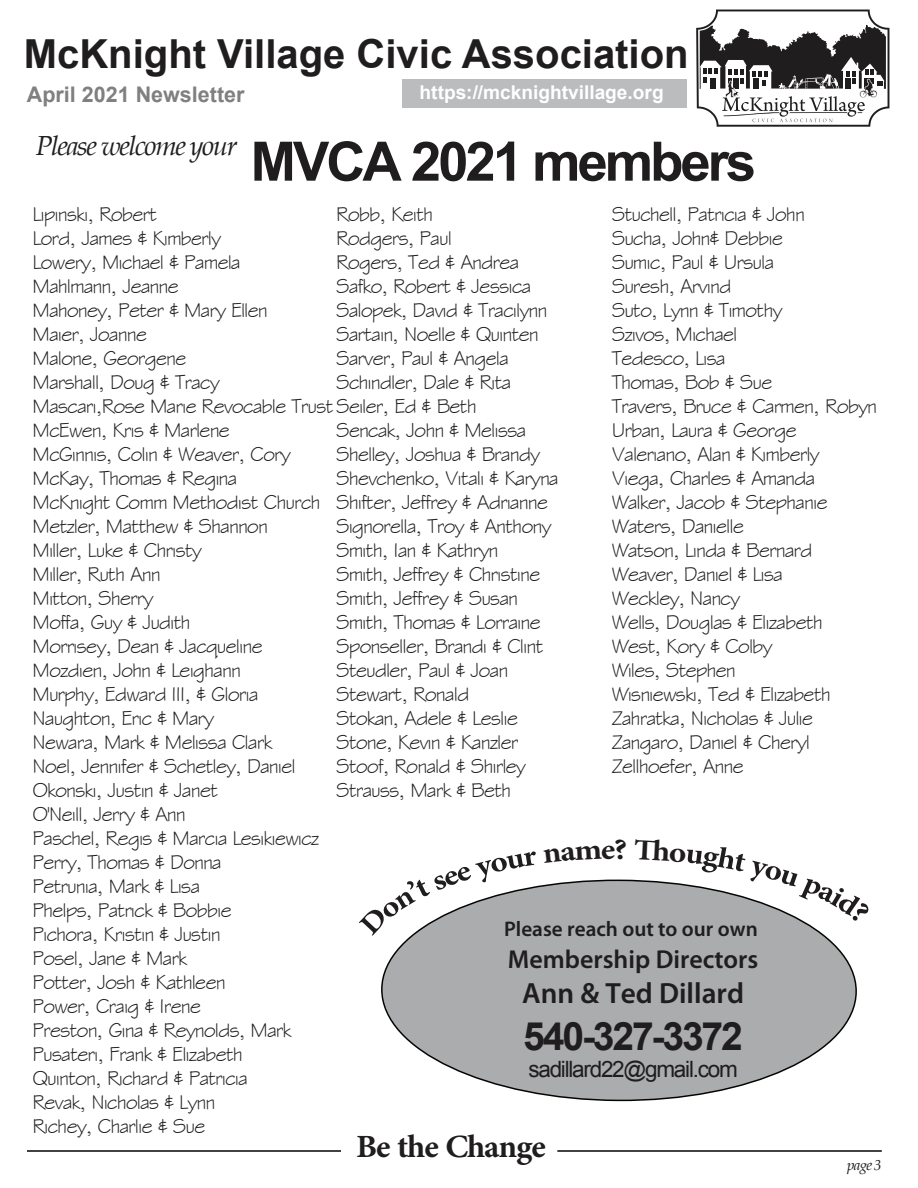
<style>
.page{position:relative;width:918px;height:1188px;background:#fff}
.page>*{position:absolute;margin:0;border:0;box-sizing:border-box;transform-origin:0 0}
.t1{font:700 54.45px "Arial";letter-spacing:-.055em;color:#201d1e}
.t2{font:700 45.3px "Adobe Arabic";letter-spacing:-.025em;color:#201d1e}
.t3{font:700 41.1px "Adobe Arabic";color:#201d1e;scale:1.1 1}
.t4{font:700 40.05px "Arial";color:#201d1e}
.t5{font:700 39.15px "Arial";letter-spacing:-.055em;color:#201d1e}
.t6{font:600 29.25px "Myriad Pro";color:#201d1e}
.t7{font:italic 27.6px "Palatino";letter-spacing:-.055em;color:#201d1e}
.t8{font:600 25.95px "Myriad Pro";color:#201d1e}
.t9{font:22.5px "Arial";letter-spacing:-.055em;color:#201d1e}
.t10{font:700 21.45px "Arial";color:#7f8080}
.t11{font:600 21.15px "Myriad Pro";color:#201d1e}
.t12{font:21px/24px "Stylus BT";letter-spacing:-.05em;color:#201d1e}
.t13{font:700 19.05px "Arial";color:#fff}
.t14{font:italic 15px "Palatino";color:#201d1e}
</style>
<div class="page">
<svg style="left:381px;top:879px;width:476px;height:222px"></svg>
<hr style="left:27px;top:1150px;width:314px;height:2px;background:#040503">
<hr style="left:557px;top:1150px;width:325px;height:2px;background:#040503">
<div style="left:402px;top:79px;width:284px;height:28px;background:#babcbe"></div>
<svg style="left:696px;top:10px;width:193px;height:117px"></svg>
<svg style="left:381px;top:879px;width:156px;height:57px"></svg>
<svg style="left:670px;top:879px;width:187px;height:45px"></svg>
<h3 class="t4" style="left:24px;top:27px;width:666px">McKnight Village Civic Association</h3>
<p class="t10" style="left:27px;top:80px;width:219px">April 2021 Newsletter</p>
<p class="t13" style="left:420px;top:80px;width:246px">https://mcknightvillage.org</p>
<h3 class="t7" style="left:36px;top:123px;width:203px">Please welcome your</h3>
<h1 class="t1" style="left:251px;top:126px;width:507px">MVCA 2021 members</h1>
<p class="t12" style="left:612px;top:202px;width:267px">Stuchell, Patricia &amp; John<br>Sucha, John&amp; Debbie<br>Sumic, Paul &amp; Ursula<br>Suresh, Arvind<br>Suto, Lynn &amp; Timothy<br>Szivos, Michael<br>Tedesco, Lisa<br>Thomas, Bob &amp; Sue<br>Travers, Bruce &amp; Carmen, Robyn<br>Urban, Laura &amp; George<br>Valeriano, Alan &amp; Kimberly<br>Viega, Charles &amp; Amanda<br>Walker, Jacob &amp; Stephanie<br>Waters, Danielle<br>Watson, Linda &amp; Bernard<br>Weaver, Daniel &amp; Lisa<br>Weckley, Nancy<br>Wells, Douglas &amp; Elizabeth<br>West, Kory &amp; Colby<br>Wiles, Stephen<br>Wisniewski, Ted &amp; Elizabeth<br>Zahratka, Nicholas &amp; Julie<br>Zangaro, Daniel &amp; Cheryl<br>Zellhoefer, Anne</p>
<p class="t12" style="left:33px;top:202px;width:446px">Lipinski, Robert<br>Lord, James &amp; Kimberly<br>Lowery, Michael &amp; Pamela<br>Mahlmann, Jeanne<br>Mahoney, Peter &amp; Mary Ellen<br>Maier, Joanne<br>Malone, Georgene<br>Marshall, Doug &amp; Tracy<br>Mascari,Rose Marie Revocable Trust Seiler, Ed &amp; Beth<br>McEwen, Kris &amp; Marlene<br>McGinnis, Colin &amp; Weaver, Cory<br>McKay, Thomas &amp; Regina<br>McKnight Comm Methodist Church<br>Metzler, Matthew &amp; Shannon<br>Miller, Luke &amp; Christy<br>Miller, Ruth Ann<br>Mitton, Sherry<br>Moffa, Guy &amp; Judith<br>Morrisey, Dean &amp; Jacqueline<br>Mozdien, John &amp; Leighann<br>Murphy, Edward III, &amp; Gloria<br>Naughton, Eric &amp; Mary<br>Newara, Mark &amp; Melissa Clark<br>Noel, Jennifer &amp; Schetley, Daniel<br>Okonski, Justin &amp; Janet<br>O'Neill, Jerry &amp; Ann<br>Paschel, Regis &amp; Marcia Lesikiewicz<br>Perry, Thomas &amp; Donna<br>Petrunia, Mark &amp; Lisa<br>Phelps, Patrick &amp; Bobbie<br>Pichora, Kristin &amp; Justin<br>Posel, Jane &amp; Mark<br>Potter, Josh &amp; Kathleen<br>Power, Craig &amp; Irene<br>Preston, Gina &amp; Reynolds, Mark<br>Pusateri, Frank &amp; Elizabeth<br>Quinton, Richard &amp; Patricia<br>Revak, Nicholas &amp; Lynn<br>Richey, Charlie &amp; Sue</p>
<p class="t12" style="left:336px;top:202px;width:213px">Robb, Keith<br>Rodgers, Paul<br>Rogers, Ted &amp; Andrea<br>Safko, Robert &amp; Jessica<br>Salopek, David &amp; Tracilynn<br>Sartain, Noelle &amp; Quinten<br>Sarver, Paul &amp; Angela<br>Schindler, Dale &amp; Rita</p>
<p class="t12" style="left:336px;top:418px;width:224px">Sencak, John &amp; Melissa<br>Shelley, Joshua &amp; Brandy<br>Shevchenko, Vitali &amp; Karyna<br>Shifter, Jeffrey &amp; Adrianne<br>Signorella, Troy &amp; Anthony<br>Smith, Ian &amp; Kathryn<br>Smith, Jeffrey &amp; Christine<br>Smith, Jeffrey &amp; Susan<br>Smith, Thomas &amp; Lorraine<br>Sponseller, Brandi &amp; Clint<br>Steudler, Paul &amp; Joan<br>Stewart, Ronald<br>Stokan, Adele &amp; Leslie<br>Stone, Kevin &amp; Kanzler<br>Stoof, Ronald &amp; Shirley<br>Strauss, Mark &amp; Beth</p>
<h3 class="t3" style="left:614px;top:820px;width:13px">?</h3>
<p class="t11" style="left:504px;top:916px;width:255px">Please reach out to our own</p>
<p class="t8" style="left:508px;top:942px;width:252px">Membership Directors</p>
<h3 class="t6" style="left:522px;top:974px;width:223px">Ann &amp; Ted Dillard</h3>
<h3 class="t5" style="left:523px;top:1010px;width:221px">540-327-3372</h3>
<p class="t9" style="left:528px;top:1054px;width:211px">sadillard22@gmail.com</p>
<h2 class="t2" style="left:356px;top:1115px;width:191px">Be the Change</h2>
<p class="t14" style="left:847px;top:1152px;width:36px">page 3</p>
</div>
